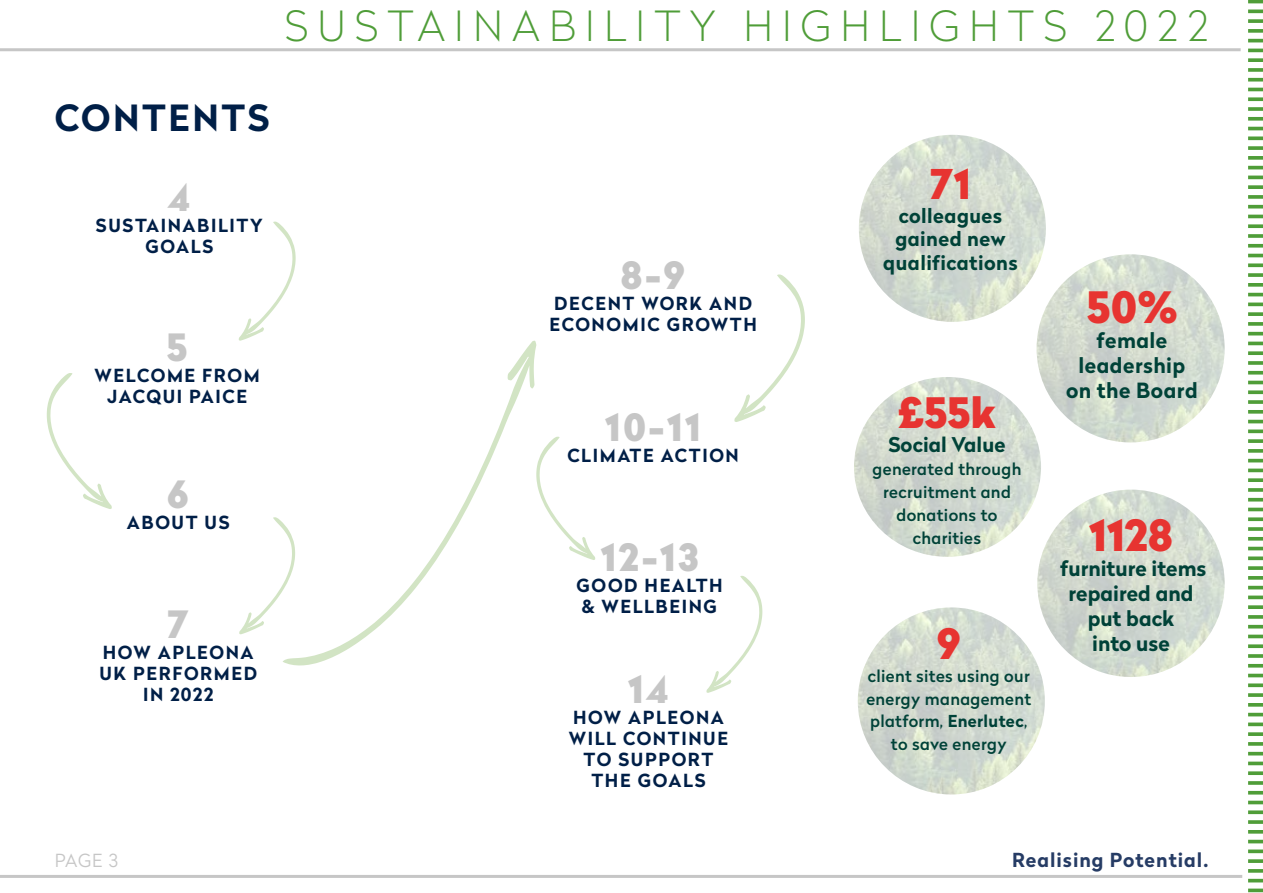
<style>
.page{position:relative;width:1263px;height:893px;background:#fff}
.page>*{position:absolute;margin:0;border:0;box-sizing:border-box;transform-origin:0 0}
.t1{font:900 43.05px "Radikal";color:#e73431}
.t2{font:900 42.9px "Radikal";color:#e73431}
.t3{font:900 41.85px "Radikal";color:#e73431}
.t4{font:900 41.7px "Radikal";color:#e73431}
.t5{font:100 41.55px "Radikal";letter-spacing:.22em;color:#4f9d38}
.t6{font:900 40.95px "Radikal";color:#e73431}
.t7{font:900 37.5px "Radikal";letter-spacing:.07em;color:#c6c6c6}
.t8{font:700 36px "Radikal";letter-spacing:.07em;color:#001f47}
.t9{font:700 20.85px/25px "Radikal";color:#004238;text-align:center}
.t10{font:700 20.85px/25px "Radikal";letter-spacing:.02em;color:#004238;text-align:center}
.t11{font:700 20.25px "Radikal";color:#004238}
.t12{font:700 19.8px/23.9px "Radikal";letter-spacing:.02em;color:#004238;text-align:center}
.t13{font:700 19.35px "Radikal";letter-spacing:.05em;color:#263c65}
.t14{font:700 18px/21px "Radikal";letter-spacing:.09em;color:#001f47;text-align:center}
.t15{font:300 18px "Radikal";color:#c6c6c6}
.t16{font:500 16.5px/22.8px "Radikal";letter-spacing:.02em;color:#004238;text-align:center}
.s1{font-weight:700}
</style>
<div class="page">
<hr style="left:0;top:875px;width:1242px;height:3px;background:#c6c6c6">
<svg style="left:1248px;top:892px;width:15px;height:1px"></svg>
<hr style="left:1248px;top:889px;width:15px;height:3px;background:#4f9d38">
<hr style="left:1248px;top:879px;width:15px;height:3px;background:#4f9d38">
<svg style="left:1248px;top:869px;width:15px;height:4px"></svg>
<svg style="left:1248px;top:859px;width:15px;height:4px"></svg>
<svg style="left:1248px;top:849px;width:15px;height:4px"></svg>
<hr style="left:1248px;top:840px;width:15px;height:3px;background:#4f9d38">
<svg style="left:1248px;top:830px;width:15px;height:4px"></svg>
<svg style="left:1248px;top:820px;width:15px;height:4px"></svg>
<svg style="left:1248px;top:810px;width:15px;height:4px"></svg>
<hr style="left:1248px;top:801px;width:15px;height:3px;background:#4f9d38">
<hr style="left:1248px;top:791px;width:15px;height:3px;background:#4f9d38">
<svg style="left:1248px;top:781px;width:15px;height:4px"></svg>
<svg style="left:1248px;top:771px;width:15px;height:4px"></svg>
<hr style="left:1248px;top:762px;width:15px;height:3px;background:#4f9d38">
<hr style="left:1248px;top:752px;width:15px;height:3px;background:#4f9d38">
<svg style="left:1248px;top:742px;width:15px;height:4px"></svg>
<svg style="left:1248px;top:732px;width:15px;height:4px"></svg>
<svg style="left:1248px;top:722px;width:15px;height:4px"></svg>
<hr style="left:1248px;top:713px;width:15px;height:3px;background:#4f9d38">
<svg style="left:1248px;top:703px;width:15px;height:4px"></svg>
<svg style="left:1248px;top:693px;width:15px;height:4px"></svg>
<svg style="left:1248px;top:683px;width:15px;height:4px"></svg>
<hr style="left:1248px;top:674px;width:15px;height:3px;background:#4f9d38">
<svg style="left:1248px;top:664px;width:15px;height:4px"></svg>
<svg style="left:1248px;top:654px;width:15px;height:4px"></svg>
<svg style="left:1248px;top:644px;width:15px;height:4px"></svg>
<hr style="left:1248px;top:635px;width:15px;height:3px;background:#4f9d38">
<hr style="left:1248px;top:625px;width:15px;height:3px;background:#4f9d38">
<svg style="left:1248px;top:615px;width:15px;height:4px"></svg>
<svg style="left:1248px;top:605px;width:15px;height:4px"></svg>
<hr style="left:1248px;top:596px;width:15px;height:3px;background:#4f9d38">
<hr style="left:1248px;top:586px;width:15px;height:3px;background:#4f9d38">
<svg style="left:1248px;top:576px;width:15px;height:4px"></svg>
<svg style="left:1248px;top:566px;width:15px;height:4px"></svg>
<svg style="left:1248px;top:556px;width:15px;height:4px"></svg>
<hr style="left:1248px;top:547px;width:15px;height:3px;background:#4f9d38">
<svg style="left:1248px;top:537px;width:15px;height:4px"></svg>
<svg style="left:1248px;top:527px;width:15px;height:4px"></svg>
<svg style="left:1248px;top:517px;width:15px;height:4px"></svg>
<hr style="left:1248px;top:508px;width:15px;height:3px;background:#4f9d38">
<hr style="left:1248px;top:498px;width:15px;height:3px;background:#4f9d38">
<svg style="left:1248px;top:488px;width:15px;height:4px"></svg>
<svg style="left:1248px;top:478px;width:15px;height:4px"></svg>
<hr style="left:1248px;top:469px;width:15px;height:3px;background:#4f9d38">
<hr style="left:1248px;top:459px;width:15px;height:3px;background:#4f9d38">
<svg style="left:1248px;top:449px;width:15px;height:4px"></svg>
<svg style="left:1248px;top:439px;width:15px;height:4px"></svg>
<svg style="left:1248px;top:429px;width:15px;height:4px"></svg>
<hr style="left:1248px;top:420px;width:15px;height:3px;background:#4f9d38">
<svg style="left:1248px;top:410px;width:15px;height:4px"></svg>
<svg style="left:1248px;top:400px;width:15px;height:4px"></svg>
<svg style="left:1248px;top:390px;width:15px;height:4px"></svg>
<hr style="left:1248px;top:381px;width:15px;height:3px;background:#4f9d38">
<svg style="left:1248px;top:371px;width:15px;height:4px"></svg>
<svg style="left:1248px;top:361px;width:15px;height:4px"></svg>
<svg style="left:1248px;top:351px;width:15px;height:4px"></svg>
<hr style="left:1248px;top:342px;width:15px;height:3px;background:#4f9d38">
<hr style="left:1248px;top:332px;width:15px;height:3px;background:#4f9d38">
<svg style="left:1248px;top:322px;width:15px;height:4px"></svg>
<svg style="left:1248px;top:312px;width:15px;height:4px"></svg>
<hr style="left:1248px;top:303px;width:15px;height:3px;background:#4f9d38">
<hr style="left:1248px;top:293px;width:15px;height:3px;background:#4f9d38">
<svg style="left:1248px;top:283px;width:15px;height:4px"></svg>
<svg style="left:1248px;top:273px;width:15px;height:4px"></svg>
<svg style="left:1248px;top:263px;width:15px;height:4px"></svg>
<hr style="left:1248px;top:254px;width:15px;height:3px;background:#4f9d38">
<svg style="left:1248px;top:244px;width:15px;height:4px"></svg>
<svg style="left:1248px;top:234px;width:15px;height:4px"></svg>
<svg style="left:1248px;top:224px;width:15px;height:4px"></svg>
<hr style="left:1248px;top:215px;width:15px;height:3px;background:#4f9d38">
<hr style="left:1248px;top:205px;width:15px;height:3px;background:#4f9d38">
<svg style="left:1248px;top:195px;width:15px;height:4px"></svg>
<svg style="left:1248px;top:185px;width:15px;height:4px"></svg>
<hr style="left:1248px;top:176px;width:15px;height:3px;background:#4f9d38">
<hr style="left:1248px;top:166px;width:15px;height:3px;background:#4f9d38">
<svg style="left:1248px;top:156px;width:15px;height:4px"></svg>
<svg style="left:1248px;top:146px;width:15px;height:4px"></svg>
<svg style="left:1248px;top:136px;width:15px;height:4px"></svg>
<hr style="left:1248px;top:127px;width:15px;height:3px;background:#4f9d38">
<svg style="left:1248px;top:117px;width:15px;height:4px"></svg>
<svg style="left:1248px;top:107px;width:15px;height:4px"></svg>
<svg style="left:1248px;top:97px;width:15px;height:4px"></svg>
<hr style="left:1248px;top:88px;width:15px;height:3px;background:#4f9d38">
<svg style="left:1248px;top:78px;width:15px;height:4px"></svg>
<svg style="left:1248px;top:68px;width:15px;height:4px"></svg>
<svg style="left:1248px;top:58px;width:15px;height:4px"></svg>
<hr style="left:1248px;top:49px;width:15px;height:3px;background:#4f9d38">
<hr style="left:1248px;top:39px;width:15px;height:3px;background:#4f9d38">
<svg style="left:1248px;top:29px;width:15px;height:4px"></svg>
<svg style="left:1248px;top:19px;width:15px;height:4px"></svg>
<hr style="left:1248px;top:10px;width:15px;height:3px;background:#4f9d38">
<hr style="left:1248px;top:0;width:15px;height:3px;background:#4f9d38">
<hr style="left:0;top:48px;width:1241px;height:3px;background:#c6c6c6">
<img style="left:859px;top:135px;width:187px;height:187px">
<img style="left:1036px;top:254px;width:189px;height:188px">
<img style="left:854px;top:377px;width:187px;height:180px">
<img style="left:1037px;top:490px;width:188px;height:187px">
<img style="left:858px;top:607px;width:187px;height:187px">
<svg style="left:239px;top:221px;width:57px;height:120px"></svg>
<svg style="left:47px;top:373px;width:65px;height:136px"></svg>
<svg style="left:239px;top:517px;width:44px;height:117px"></svg>
<svg style="left:734px;top:274px;width:71px;height:148px"></svg>
<svg style="left:536px;top:436px;width:59px;height:124px"></svg>
<svg style="left:706px;top:576px;width:56px;height:117px"></svg>
<svg style="left:283px;top:340px;width:253px;height:326px"></svg>
<h3 class="t5" style="left:285px;top:-3px;width:925px">SUSTAINABILITY HIGHLIGHTS 2022</h3>
<h3 class="t8" style="left:55px;top:91px;width:216px">CONTENTS</h3>
<h3 class="t7" style="left:168px;top:169px;width:24px">4</h3>
<p class="t14" style="left:96px;top:214px;width:168px">SUSTAINABILITY<br>GOALS</p>
<h3 class="t7" style="left:167px;top:320px;width:22px">5</h3>
<p class="t14" style="left:95px;top:365px;width:167px">WELCOME FROM<br>JACQUI PAICE</p>
<h3 class="t7" style="left:167px;top:466px;width:23px">6</h3>
<p class="t14" style="left:127px;top:511px;width:104px">ABOUT US</p>
<h3 class="t7" style="left:168px;top:596px;width:22px">7</h3>
<p class="t14" style="left:99px;top:641px;width:159px">HOW APLEONA<br>UK PERFORMED<br>IN 2022</p>
<h3 class="t7" style="left:621px;top:247px;width:66px">8-9</h3>
<p class="t14" style="left:549px;top:292px;width:209px;text-align:left">DECENT WORK AND<br>ECONOMIC GROWTH</p>
<h3 class="t7" style="left:605px;top:399px;width:97px">10-11</h3>
<p class="t14" style="left:567px;top:444px;width:173px">CLIMATE ACTION</p>
<h3 class="t7" style="left:601px;top:529px;width:99px">12-13</h3>
<p class="t14" style="left:576px;top:575px;width:148px">GOOD HEALTH &amp; WELLBEING</p>
<h3 class="t7" style="left:628px;top:661px;width:42px">14</h3>
<p class="t14" style="left:569px;top:706px;width:161px">HOW APLEONA<br>WILL CONTINUE<br>TO SUPPORT<br>THE GOALS</p>
<h3 class="t6" style="left:930px;top:153px;width:42px">71</h3>
<p class="t12" style="left:883px;top:203px;width:136px">colleagues gained new qualifications</p>
<h1 class="t1" style="left:1086px;top:275px;width:93px">50%</h1>
<p class="t10" style="left:1066px;top:328px;width:133px">female leadership on the Board</p>
<h3 class="t3" style="left:898px;top:381px;width:99px">£55k</h3>
<p class="t11" style="left:888px;top:430px;width:119px">Social Value</p>
<p class="t16" style="left:872px;top:457px;width:150px">generated through recruitment and donations to charities</p>
<h2 class="t2" style="left:1089px;top:503px;width:85px">1128</h2>
<p class="t9" style="left:1060px;top:555px;width:148px">furniture items repaired and put back</p>
<h3 class="t4" style="left:937px;top:613px;width:25px">9</h3>
<p class="t9" style="left:1092px;top:630px;width:79px">into use</p>
<p class="t16" style="left:866px;top:664px;width:166px">client sites using our energy management platform, <span class="s1">Enerlutec</span>, to save energy</p>
<p class="t15" style="left:55px;top:848px;width:65px">PAGE 3</p>
<p class="t13" style="left:1012px;top:846px;width:198px">Realising Potential.</p>
</div>
